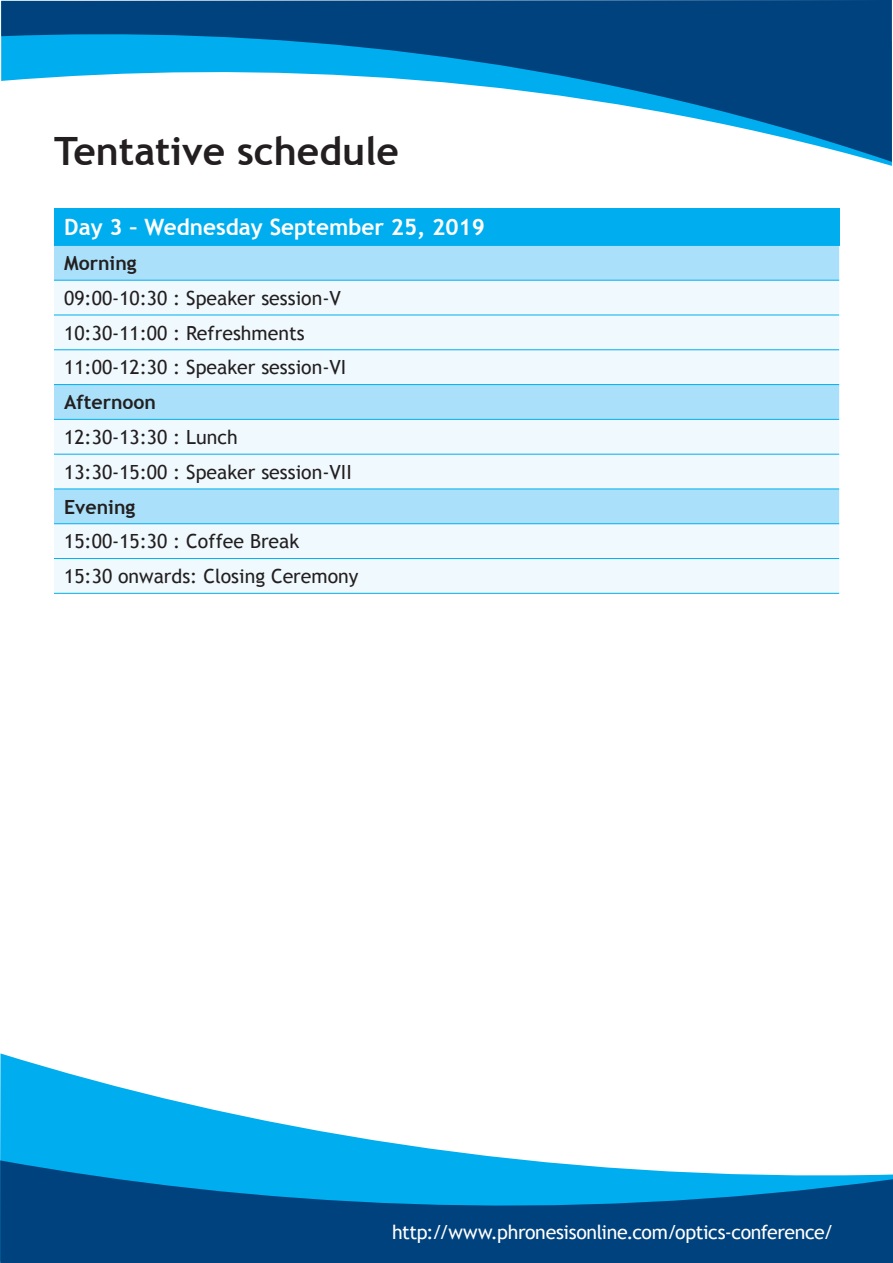
<style>
.page{position:relative;width:893px;height:1263px;background:#fff}
.page>*{position:absolute;margin:0;border:0;box-sizing:border-box;transform-origin:0 0}
.t1{font:700 39px "Trebuchet MS";color:#231f20}
.t2{font:700 22.5px "Trebuchet MS";color:#fff}
.t3{font:19.5px "Trebuchet MS";color:#231f20}
.t4{font:19.5px "Trebuchet MS";letter-spacing:-.02em;color:#fff}
.t5{font:700 19.5px "Trebuchet MS";color:#231f20}
</style>
<div class="page">
<svg style="left:0;top:1053px;width:525px;height:107px"></svg>
<svg style="left:0;top:1160px;width:893px;height:103px;background:#0b68a3"></svg>
<svg style="left:1px;top:0;width:891px;height:162px"></svg>
<div style="left:54px;top:208px;width:785px;height:37px;background:#00aeef"></div>
<div style="left:54px;top:246px;width:785px;height:34px;background:#aae0f9"></div>
<svg style="left:54px;top:281px;width:785px;height:312px;fill:#f0f9fd"></svg>
<hr style="left:54px;top:593px;width:785px;height:1px;background:#00aeef">
<hr style="left:54px;top:245px;width:785px;height:1px;background:#00aeef">
<hr style="left:54px;top:280px;width:785px;height:1px;background:#00aeef">
<hr style="left:54px;top:315px;width:785px;height:1px;background:#00aeef">
<hr style="left:54px;top:349px;width:785px;height:1px;background:#00aeef">
<hr style="left:54px;top:384px;width:785px;height:1px;background:#00aeef">
<hr style="left:54px;top:419px;width:785px;height:1px;background:#00aeef">
<hr style="left:54px;top:454px;width:785px;height:1px;background:#00aeef">
<hr style="left:54px;top:489px;width:785px;height:1px;background:#00aeef">
<hr style="left:54px;top:523px;width:785px;height:1px;background:#00aeef">
<hr style="left:54px;top:558px;width:785px;height:1px;background:#00aeef">
<p class="t1" style="left:54px;top:127px;width:346px">Tentative schedule</p>
<p class="t2" style="left:64px;top:213px;width:422px">Day 3 – Wednesday September 25, 2019</p>
<p class="t5" style="left:64px;top:251px;width:74px">Morning</p>
<p class="t3" style="left:64px;top:286px;width:278px">09:00-10:30 : Speaker session-V</p>
<p class="t3" style="left:64px;top:321px;width:242px">10:30-11:00 : Refreshments</p>
<p class="t3" style="left:64px;top:356px;width:284px">11:00-12:30 : Speaker session-VI</p>
<p class="t5" style="left:64px;top:390px;width:93px">Afternoon</p>
<p class="t3" style="left:64px;top:426px;width:175px">12:30-13:30 : Lunch</p>
<p class="t3" style="left:64px;top:460px;width:289px">13:30-15:00 : Speaker session-VII</p>
<p class="t5" style="left:64px;top:494px;width:73px">Evening</p>
<p class="t3" style="left:64px;top:530px;width:237px">15:00-15:30 : Coffee Break</p>
<p class="t3" style="left:64px;top:565px;width:296px">15:30 onwards: Closing Ceremony</p>
<p class="t4" style="left:392px;top:1220px;width:443px">http://www.phronesisonline.com/optics-conference/</p>
</div>
